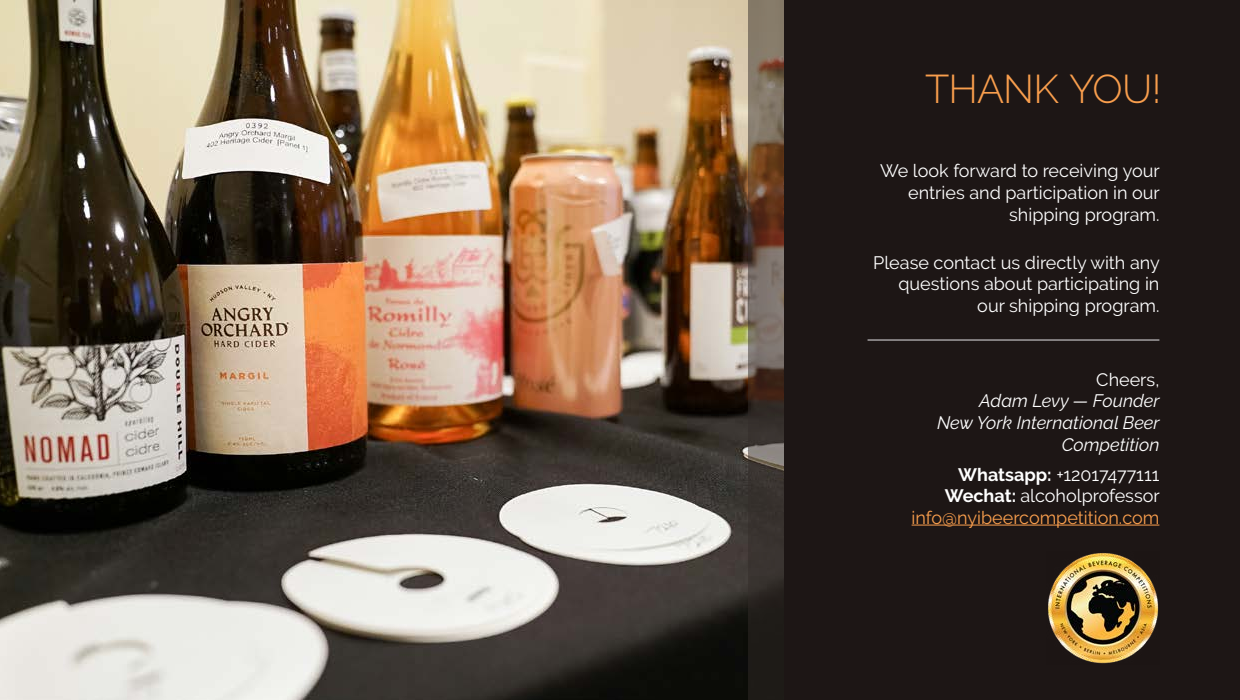
<style>
.page{position:relative;width:1240px;height:700px;background:#fff}
.page>*{position:absolute;margin:0;border:0;box-sizing:border-box;transform-origin:0 0}
.t1{font:300 40px "Raleway";letter-spacing:-.02em;color:#f99e4d}
.t2{font:18px/21.6px "Raleway";color:#fff;text-align:right}
.t3{font:italic 18px/21.6px "Raleway";color:#fff;text-align:right}
.s1{font-weight:700}
.s2{color:#f99e4d}
</style>
<div class="page">
<img style="left:1px;top:0;width:747px;height:700px">
<div style="left:784px;top:0;width:456px;height:700px;background:#1d1615"></div>
<svg style="left:748px;top:0;width:36px;height:700px;background:#584a3f"></svg>
<hr style="left:868px;top:340px;width:291px;height:1px;background:#e5e4e7">
<hr style="left:912px;top:525px;width:247px;height:1px;background:#f99e4d">
<img style="left:1048px;top:553px;width:111px;height:111px">
<h1 class="t1" style="left:925px;top:66px;width:238px">THANK YOU!</h1>
<p class="t2" style="left:880px;top:160px;width:281px">We look forward to receiving your entries and participation in our shipping program.</p>
<p class="t2" style="left:873px;top:252px;width:288px">Please contact us directly with any questions about participating in our shipping program.</p>
<p class="t2" style="left:1096px;top:369px;width:65px">Cheers,</p>
<p class="t3" style="left:937px;top:390px;width:224px">Adam Levy — Founder<br>New York International Beer<br>Competition</p>
<p class="t2" style="left:912px;top:463px;width:250px"><span class="s1">Whatsapp:</span> +12017477111<br><span class="s1">Wechat:</span> alcoholprofessor <span class="s2">info@nyibeercompetition.com</span></p>
</div>
